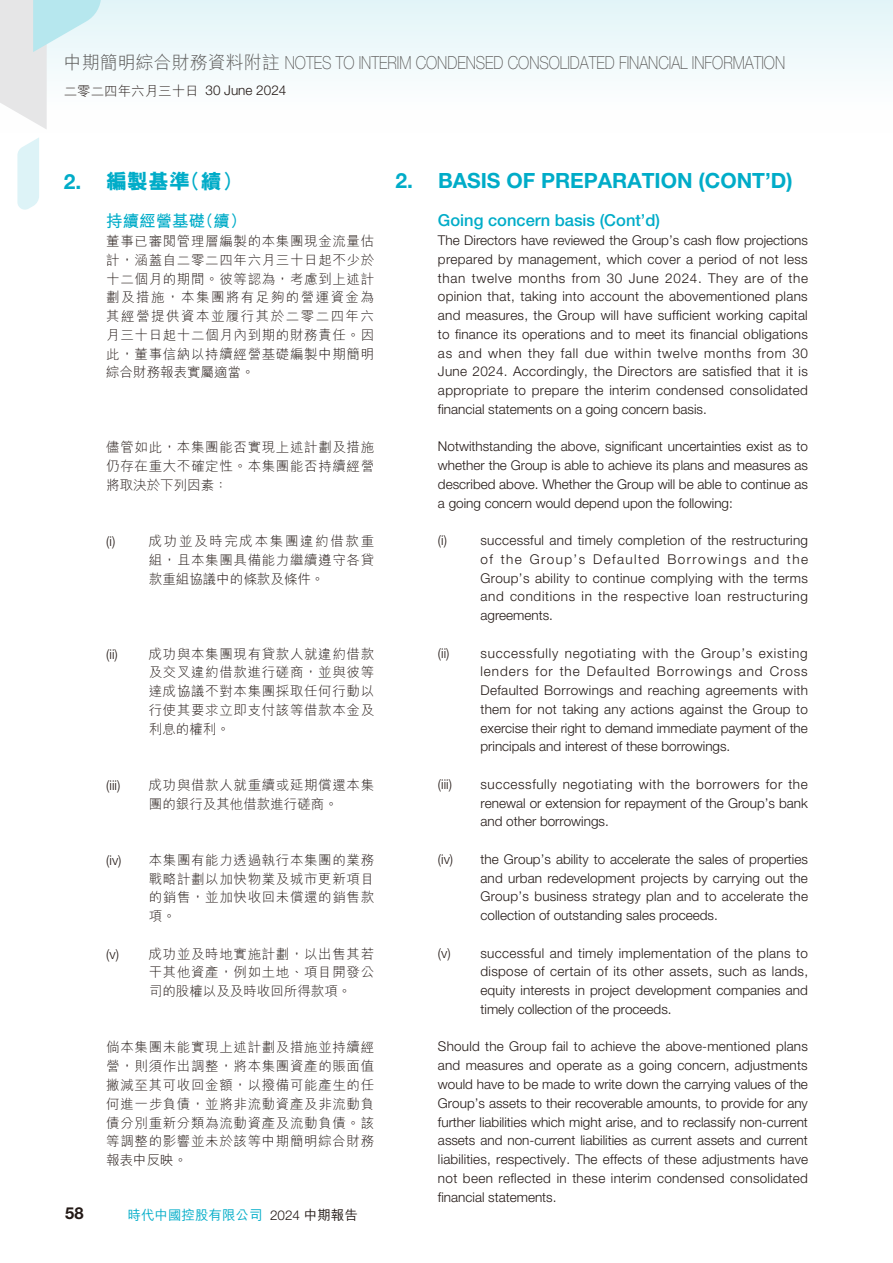
<style>
.page{position:relative;width:893px;height:1263px;background:#fff}
.page>*{position:absolute;margin:0;border:0;box-sizing:border-box;transform-origin:0 0}
.t1{font:700 21px "Helvetica Neue LT Std";color:#00acc8}
.t2{font:800 21px "M Hei HK";color:#00acc8}
.t3{font:100 18px "Helvetica Neue LT Std";color:#595857;scale:.83 1}
.t4{font:500 16.5px "Helvetica Neue LT Std";color:#00acc8}
.t5{font:700 16.5px "M Hei HK";color:#00acc8}
.t6{font:700 16.5px "Helvetica Neue LT Std";color:#231916}
.t7{font:300 13.5px/18.8px "Helvetica Neue LT Std";color:#231916;text-align:justify}
.t8{font:300 13.5px/18.8px "M Hei HK";letter-spacing:.045em;color:#231916;text-align:justify}
.t9{font:300 13.5px "M Hei HK";color:#231916}
.t10{font:500 13.5px "M Hei HK";color:#00acc8}
.s1{font-family:"M Hei HK";font-weight:300}
.s2{font-family:"Helvetica Neue LT Std"}
.s3{font-family:"Helvetica Neue LT Std";font-weight:700}
.s4{font-family:"Helvetica Neue LT Std";font-weight:300;color:#231916}
.s5{color:#231916}
</style>
<div class="page">
<div style="left:0;top:0;width:893px;height:133px;background:linear-gradient(to bottom,#e2f5f8,#fff)"></div>
<svg style="left:0;top:0;width:101px;height:130px"></svg>
<svg style="left:17px;top:138px;width:22px;height:72px;background:#e1f4f8"></svg>
<h2 class="t3" style="left:64px;top:53px;width:871px"><span class="s1">中期簡明綜合財務資料附註</span> NOTES TO INTERIM CONDENSED CONSOLIDATED FINANCIAL INFORMATION</h2>
<p class="t9" style="left:64px;top:81px;width:224px">二零二四年六月三十日 <span class="s2">30 June 2024</span></p>
<h1 class="t2" style="left:64px;top:167px;width:181px"><span class="s3">2.</span> 編製基準（續）</h1>
<p class="t5" style="left:106px;top:209px;width:142px">持續經營基礎（續）</p>
<p class="t8" style="left:106px;top:231px;width:269px">董事已審閱管理層編製的本集團現金流量估計，涵蓋自二零二四年六月三十日起不少於十二個月的期間。彼等認為，考慮到上述計劃及措施，本集團將有足夠的營運資金為其經營提供資本並履行其於二零二四年六月三十日起十二個月內到期的財務責任。因此，董事信納以持續經營基礎編製中期簡明綜合財務報表實屬適當。</p>
<p class="t8" style="left:106px;top:437px;width:269px">儘管如此，本集團能否實現上述計劃及措施仍存在重大不確定性。本集團能否持續經營將取決於下列因素：</p>
<p class="t7" style="left:106px;top:532px;width:11px">(i)</p>
<p class="t8" style="left:149px;top:531px;width:227px">成功並及時完成本集團違約借款重組，且本集團具備能力繼續遵守各貸款重組協議中的條款及條件。</p>
<p class="t7" style="left:106px;top:644px;width:13px">(ii)</p>
<p class="t8" style="left:149px;top:644px;width:227px">成功與本集團現有貸款人就違約借款及交叉違約借款進行磋商，並與彼等達成協議不對本集團採取任何行動以行使其要求立即支付該等借款本金及利息的權利。</p>
<p class="t7" style="left:106px;top:775px;width:15px">(iii)</p>
<p class="t8" style="left:149px;top:775px;width:227px">成功與借款人就重續或延期償還本集團的銀行及其他借款進行磋商。</p>
<p class="t7" style="left:106px;top:850px;width:17px">(iv)</p>
<p class="t8" style="left:149px;top:850px;width:227px">本集團有能力透過執行本集團的業務戰略計劃以加快物業及城市更新項目的銷售，並加快收回未償還的銷售款項。</p>
<p class="t8" style="left:149px;top:944px;width:227px;text-indent:-43px"><span class="s2">(v)</span> 成功並及時地實施計劃，以出售其若干其他資產，例如土地、項目開發公司的股權以及及時收回所得款項。</p>
<p class="t8" style="left:106px;top:1038px;width:269px">倘本集團未能實現上述計劃及措施並持續經營，則須作出調整，將本集團資產的賬面值撇減至其可收回金額，以撥備可能產生的任何進一步負債，並將非流動資產及非流動負債分別重新分類為流動資產及流動負債。該等調整的影響並未於該等中期簡明綜合財務報表中反映。</p>
<p class="t6" style="left:65px;top:1203px;width:20px">58</p>
<p class="t10" style="left:128px;top:1205px;width:232px">時代中國控股有限公司 <span class="s4">2024</span> <span class="s5">中期報告</span></p>
<h1 class="t1" style="left:395px;top:167px;width:399px">2. BASIS OF PREPARATION (CONT’D)</h1>
<p class="t4" style="left:438px;top:210px;width:224px">Going concern basis (Cont’d)</p>
<p class="t7" style="left:438px;top:231px;width:372px">The Directors have reviewed the Group’s cash flow projections prepared by management, which cover a period of not less than twelve months from 30 June 2024. They are of the opinion that, taking into account the abovementioned plans and measures, the Group will have sufficient working capital to finance its operations and to meet its financial obligations as and when they fall due within twelve months from 30<br>June 2024. Accordingly, the Directors are satisfied that it is appropriate to prepare the interim condensed consolidated financial statements on a going concern basis.</p>
<p class="t7" style="left:438px;top:437px;width:372px">Notwithstanding the above, significant uncertainties exist as to whether the Group is able to achieve its plans and measures as described above. Whether the Group will be able to continue as a going concern would depend upon the following:</p>
<p class="t7" style="left:438px;top:531px;width:11px">(i)</p>
<p class="t7" style="left:480px;top:531px;width:329px">successful and timely completion of the restructuring of the Group’s Defaulted Borrowings and the Group’s ability to continue complying with the terms and conditions in the respective loan restructuring agreements.</p>
<p class="t7" style="left:480px;top:643px;width:329px;text-indent:-43px">(ii) successfully negotiating with the Group’s existing lenders for the Defaulted Borrowings and Cross Defaulted Borrowings and reaching agreements with them for not taking any actions against the Group to exercise their right to demand immediate payment of the principals and interest of these borrowings.</p>
<p class="t7" style="left:438px;top:774px;width:15px">(iii)</p>
<p class="t7" style="left:480px;top:774px;width:329px">successfully negotiating with the borrowers for the renewal or extension for repayment of the Group’s bank and other borrowings.</p>
<p class="t7" style="left:480px;top:849px;width:329px;text-indent:-43px">(iv) the Group’s ability to accelerate the sales of properties and urban redevelopment projects by carrying out the Group’s business strategy plan and to accelerate the collection of outstanding sales proceeds.</p>
<p class="t7" style="left:480px;top:943px;width:329px;text-indent:-43px">(v) successful and timely implementation of the plans to dispose of certain of its other assets, such as lands, equity interests in project development companies and timely collection of the proceeds.</p>
<p class="t7" style="left:438px;top:1037px;width:372px">Should the Group fail to achieve the above-mentioned plans and measures and operate as a going concern, adjustments would have to be made to write down the carrying values of the Group’s assets to their recoverable amounts, to provide for any further liabilities which might arise, and to reclassify non-current assets and non-current liabilities as current assets and current liabilities, respectively. The effects of these adjustments have not been reflected in these interim condensed consolidated financial statements.</p>
</div>
